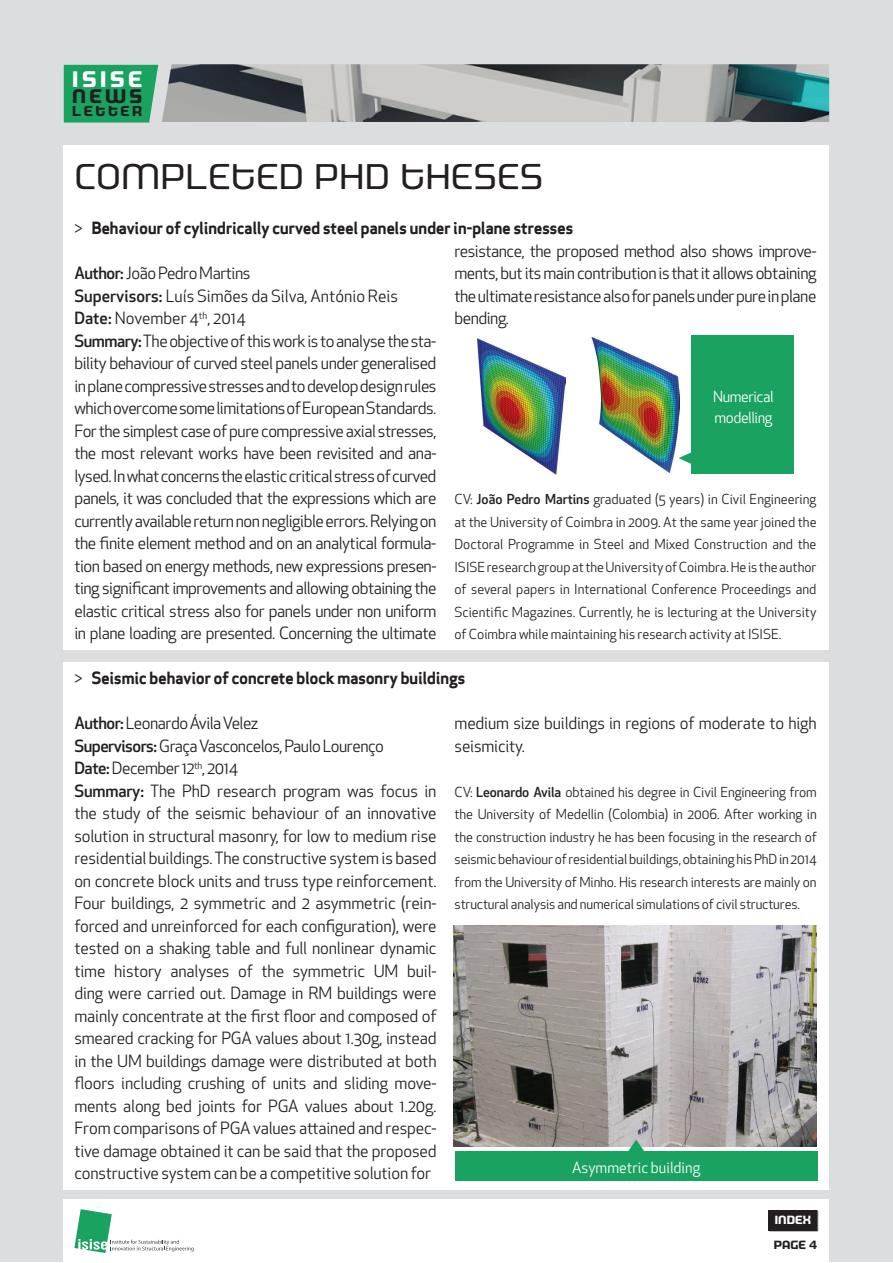
<style>
.page{position:relative;width:893px;height:1263px;background:#fff}
.page>*{position:absolute;margin:0;border:0;box-sizing:border-box;transform-origin:0 0}
.t1{font:36px "Morgan Big";color:#231f20}
.t2{font:700 22.65px "Morgan Big";letter-spacing:.155em;color:#fff}
.t3{font:700 19.8px "Morgan Big";color:#231f20}
.t4{font:16.5px/22.5px "Apex New";letter-spacing:-.01em;color:#231f20}
.t5{font:16.5px/22.5px "Apex New";letter-spacing:-.03em;color:#231f20}
.t6{font:16.5px "Apex Sans Bold T";letter-spacing:-.03em;color:#231f20}
.t7{font:16.5px "Apex Sans Bold ST";letter-spacing:-.03em;color:#231f20}
.t8{font:15px/21px "Apex New";letter-spacing:-.015em;color:#fff}
.t9{font:700 14.55px "Morgan Big";letter-spacing:.175em;color:#231f20}
.t10{font:13.5px/22.5px "Apex New";letter-spacing:-.01em;color:#231f20;text-align:justify}
.t11{font:700 12px "Morgan Big";color:#fff}
.t12{font:700 12px "Morgan Big";color:#231f20}
.s1{font-family:"Apex New"}
.s2{font-weight:500}
</style>
<div class="page">
<div style="left:0;top:0;width:893px;height:1262px;background:#dcdddf"></div>
<div style="left:64px;top:1199px;width:765px;height:64px;background:#fff"></div>
<svg style="left:74px;top:1209px;width:120px;height:44px"></svg>
<div style="left:64px;top:145px;width:765px;height:504px;background:#fff"></div>
<svg style="left:768px;top:1210px;width:50px;height:21px"></svg>
<div style="left:768px;top:1210px;width:49px;height:20px;background:#231f20"></div>
<div style="left:64px;top:662px;width:765px;height:527px;background:#fff"></div>
<div style="left:64px;top:65px;width:94px;height:58px;background:#19a260"></div>
<img style="left:162px;top:64px;width:667px;height:58px">
<img style="left:454px;top:925px;width:363px;height:222px">
<div style="left:455px;top:1151px;width:363px;height:29px;background:#19a260"></div>
<svg style="left:620px;top:1139px;width:32px;height:12px"></svg>
<img style="left:477px;top:338px;width:88px;height:136px">
<img style="left:591px;top:337px;width:88px;height:135px">
<div style="left:691px;top:335px;width:103px;height:139px;background:#19a260"></div>
<svg style="left:679px;top:452px;width:12px;height:12px"></svg>
<h2 class="t2" style="left:72px;top:66px;width:72px">ISISE</h2>
<p class="t3" style="left:72px;top:85px;width:72px">NEWS</p>
<p class="t9" style="left:72px;top:102px;width:72px">LETTER</p>
<h1 class="t1" style="left:74px;top:156px;width:471px">COMPLETED PHD THESES</h1>
<p class="t6" style="left:74px;top:217px;width:501px"><span class="s1">&gt;</span> Behaviour of cylindrically curved steel panels under in-plane stresses</p>
<p class="t5" style="left:74px;top:262px;width:364px"><span class="s2">Author:</span>João Pedro Martins<br><span class="s2">Supervisors:</span> Luís Simões da Silva, António Reis <span class="s2">Date:</span> November 4<sup>th</sup>, 2014<br><span class="s2">Summary:</span> The objective of this work is to analyse the sta&shy;bility behaviour of curved steel panels under generalised in plane compressive stresses and to develop design rules which overcome some limitations of European Standards.<br>For the simplest case of pure compressive axial stresses, the most relevant works have been revisited and ana&shy;lysed. In what concerns the elastic critical stress of curved panels, it was concluded that the expressions which are currently available return non negligible errors. Relying on the finite element method and on an analytical formula&shy;tion based on energy methods, new expressions presen&shy;ting significant improvements and allowing obtaining the elastic critical stress also for panels under non uniform in plane loading are presented. Concerning the ultimate</p>
<p class="t5" style="left:454px;top:239px;width:364px;text-align:justify">resistance, the proposed method also shows improve&shy;ments, but its main contribution is that it allows obtaining the ultimate resistance also for panels under pure in plane bending.</p>
<p class="t8" style="left:713px;top:386px;width:62px">Numerical modelling</p>
<p class="t10" style="left:454px;top:488px;width:364px">CV: <span class="s2">João Pedro Martins</span> graduated (5 years) in Civil Engineering at the University of Coimbra in 2009. At the same year joined the Doctoral Programme in Steel and Mixed Construction and the ISISE research group at the University of Coimbra. He is the author of several papers in International Conference Proceedings and Scientific Magazines. Currently, he is lecturing at the University of Coimbra while maintaining his research activity at ISISE.</p>
<p class="t7" style="left:74px;top:667px;width:393px"><span class="s1">&gt;</span> Seismic behavior of concrete block masonry buildings</p>
<p class="t4" style="left:74px;top:712px;width:364px"><span class="s2">Author:</span> Leonardo Ávila Velez<br><span class="s2">Supervisors:</span> Graça Vasconcelos, Paulo Lourenço<br><span class="s2">Date:</span> December 12<sup>th</sup>, 2014<br><span class="s2">Summary:</span> The PhD research program was focus in the study of the seismic behaviour of an innovative solution in structural masonry, for low to medium rise residential buildings. The constructive system is based on concrete block units and truss type reinforcement.<br>Four buildings, 2 symmetric and 2 asymmetric (rein&shy;forced and unreinforced for each configuration), were tested on a shaking table and full nonlinear dynamic time history analyses of the symmetric UM buil&shy;ding were carried out. Damage in RM buildings were mainly concentrate at the first floor and composed of smeared cracking for PGA values about 1.30g, instead in the UM buildings damage were distributed at both floors including crushing of units and sliding move&shy;ments along bed joints for PGA values about 1.20g.<br>From comparisons of PGA values attained and respec&shy;tive damage obtained it can be said that the proposed constructive system can be a competitive solution for</p>
<p class="t4" style="left:455px;top:712px;width:364px">medium size buildings in regions of moderate to high seismicity.</p>
<p class="t10" style="left:455px;top:780px;width:364px">CV: <span class="s2">Leonardo Avila</span> obtained his degree in Civil Engineering from the University of Medellin (Colombia) in 2006. After working in the construction industry he has been focusing in the research of seismic behaviour of residential buildings, obtaining his PhD in 2014 from the University of Minho. His research interests are mainly on structural analysis and numerical simulations of civil structures.</p>
<p class="t8" style="left:572px;top:1157px;width:130px">Asymmetric building</p>
<p class="t11" style="left:775px;top:1213px;width:38px">INDEX</p>
<p class="t12" style="left:774px;top:1238px;width:45px">PAGE 4</p>
</div>
